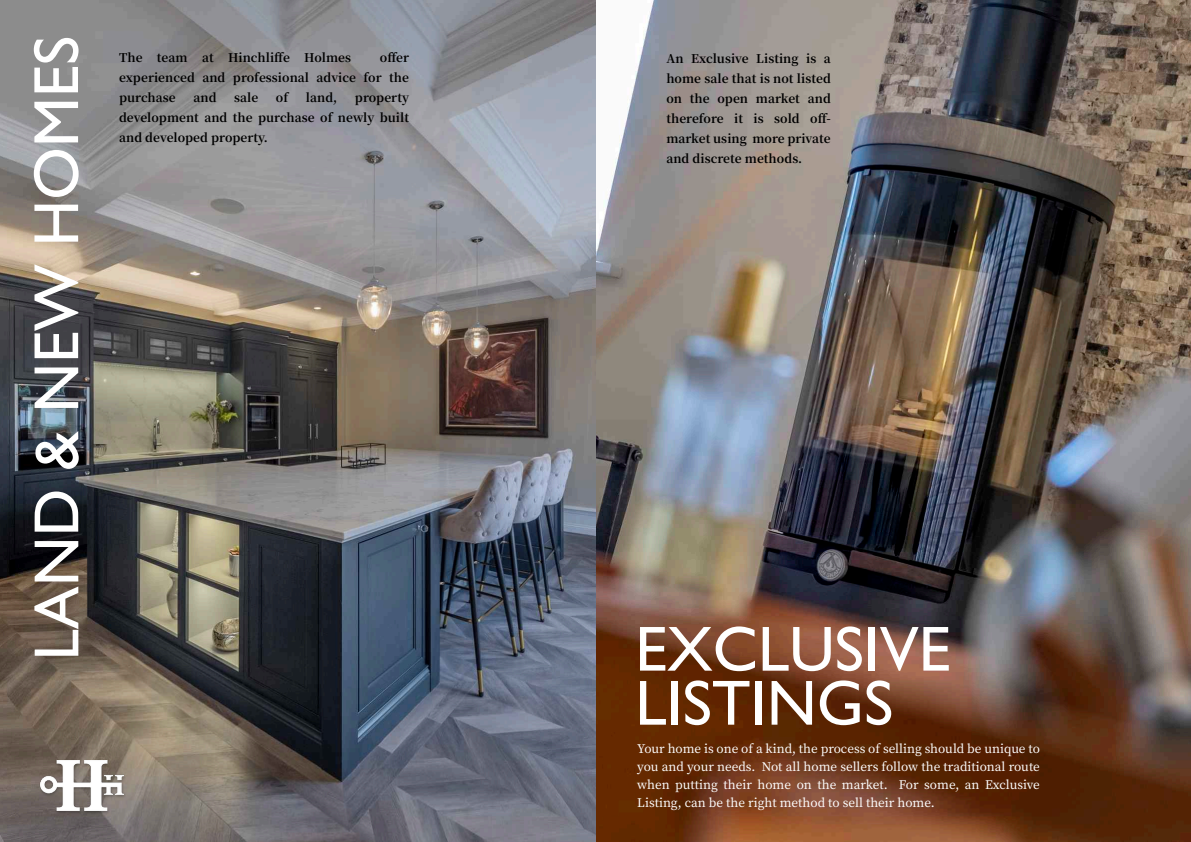
<style>
.page{position:relative;width:1191px;height:842px;background:#fff}
.page>*{position:absolute;margin:0;border:0;box-sizing:border-box;transform-origin:0 0}
.t1{font:64px/54px "Gill Sans";color:#fff}
.t2{font:700 12px/20px "Noto Serif JP";letter-spacing:.005em;color:#000;text-align:justify}
.t3{font:500 12px/18px "Noto Serif JP";color:#fff;text-align:justify}
</style>
<div class="page">
<img style="left:0;top:0;width:1191px;height:842px">
<img style="left:39px;top:760px;width:88px;height:55px">
<img style="left:40px;top:760px;width:84px;height:51px">
<h1 class="t1" style="left:36px;top:660px;width:626px;rotate:-90deg">LAND &amp; NEW HOMES</h1>
<p class="t2" style="left:119px;top:48px;width:233px">The team at Hinchliffe Holmes</p>
<p class="t2" style="left:119px;top:48px;width:291px;text-indent:261px">offer experienced and professional advice for the purchase</p>
<p class="t2" style="left:193px;top:88px;width:25px">and</p>
<p class="t2" style="left:234px;top:88px;width:26px">sale</p>
<p class="t2" style="left:276px;top:88px;width:14px">of</p>
<p class="t2" style="left:306px;top:88px;width:33px">land,</p>
<p class="t2" style="left:119px;top:88px;width:291px;text-indent:236px">property development and the purchase of newly built and developed property.</p>
<p class="t2" style="left:666px;top:48px;width:166px">An Exclusive Listing is a home sale that is not listed on the open market and therefore it is sold off&shy;market using more private and discrete methods.</p>
<h1 class="t1" style="left:635px;top:629px;width:317px">EXCLUSIVE<br>LISTINGS</h1>
<p class="t3" style="left:637px;top:740px;width:404px">Your home is one of a kind, the process of selling should be unique to you and your needs. Not all home sellers follow the traditional route when putting their home on the market. For some, an Exclusive Listing, can be the right method to sell their home.</p>
</div>
